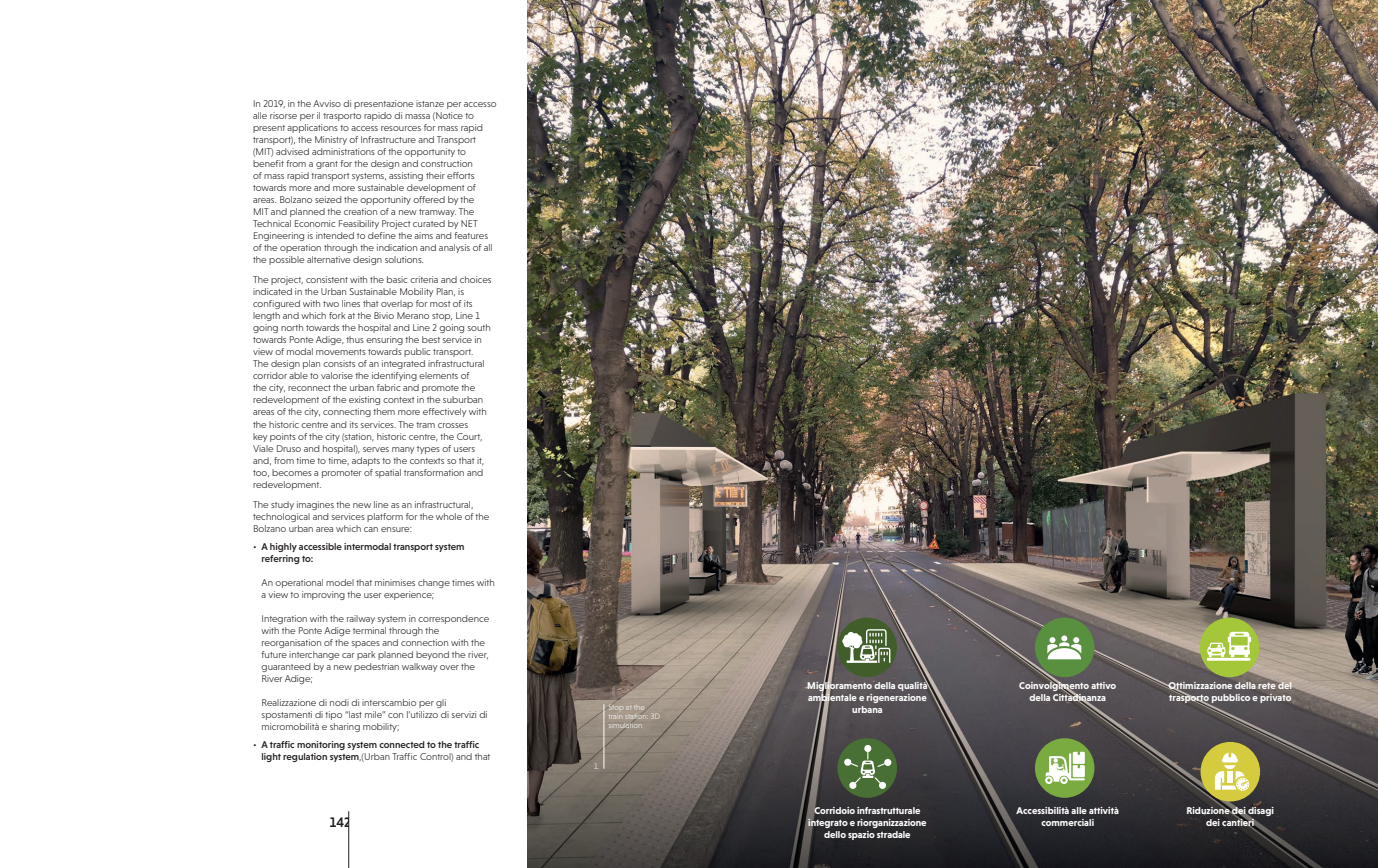
<style>
.page{position:relative;width:1378px;height:868px;background:#fff}
.page>*{position:absolute;margin:0;border:0;box-sizing:border-box;transform-origin:0 0}
.t1{font:500 14px "Niveau Grotesk";color:#231f20}
.t2{font:300 10px/12px "Niveau Grotesk";color:#231f20}
.t3{font:700 10px/12px "Niveau Grotesk";color:#fff;text-align:center}
.t4{font:500 10px/12px "Niveau Grotesk";color:#231f20}
.t5{font:300 8px/9px "Niveau Grotesk";color:#fff}
.s1{font-weight:300}
</style>
<div class="page">
<hr style="left:348px;top:811px;width:1px;height:56px;background:#231f20">
<img style="left:527px;top:0;width:851px;height:867px">
<div style="left:837px;top:617px;width:60px;height:60px;background:#415e2a;border-radius:50%"></div>
<svg style="left:842px;top:629px;width:48px;height:33px"></svg>
<div style="left:837px;top:738px;width:60px;height:59px;background:#497034;border-radius:50%"></div>
<svg style="left:844px;top:744px;width:47px;height:45px"></svg>
<div style="left:1035px;top:617px;width:59px;height:60px;background:#58903f;border-radius:50%"></div>
<svg style="left:1047px;top:635px;width:34px;height:24px"></svg>
<div style="left:1035px;top:738px;width:59px;height:59px;background:#79ab41;border-radius:50%"></div>
<svg style="left:1045px;top:751px;width:40px;height:33px"></svg>
<div style="left:1199px;top:617px;width:60px;height:60px;background:#a4c639;border-radius:50%"></div>
<svg style="left:1207px;top:631px;width:44px;height:29px"></svg>
<div style="left:1200px;top:741px;width:60px;height:60px;background:#d4cb3e;border-radius:50%"></div>
<svg style="left:1215px;top:752px;width:34px;height:38px"></svg>
<hr style="left:604px;top:704px;width:1px;height:64px;background:#fff">
<p class="t2" style="left:253px;top:97px;width:245px">In 2019, in the Avviso di presentazione istanze per accesso alle risorse per il trasporto rapido di massa (Notice to present applications to access resources for mass rapid transport), the Ministry of Infrastructure and Transport (MIT) advised administrations of the opportunity to benefit from a grant for the design and construction<br>of mass rapid transport systems, assisting their efforts towards more and more sustainable development of areas. Bolzano seized the opportunity offered by the<br>MIT and planned the creation of a new tramway. The Technical Economic Feasibility Project curated by NET Engineering is intended to define the aims and features of the operation through the indication and analysis of all the possible alternative design solutions.</p>
<p class="t2" style="left:253px;top:274px;width:240px">The project, consistent with the basic criteria and choices indicated in the Urban Sustainable Mobility Plan, is configured with two lines that overlap for most of its length and which fork at the Bivio Merano stop, Line 1 going north towards the hospital and Line 2 going south towards Ponte Adige, thus ensuring the best service in view of modal movements towards public transport.<br>The design plan consists of an integrated infrastructural corridor able to valorise the identifying elements of<br>the city, reconnect the urban fabric and promote the redevelopment of the existing context in the suburban areas of the city, connecting them more effectively with the historic centre and its services. The tram crosses<br>key points of the city (station, historic centre, the Court, Viale Druso and hospital), serves many types of users and, from time to time, adapts to the contexts so that it, too, becomes a promoter of spatial transformation and redevelopment.</p>
<p class="t2" style="left:253px;top:498px;width:238px">The study imagines the new line as an infrastructural, technological and services platform for the whole of the<br>Bolzano urban area which can ensure:</p>
<p class="t4" style="left:261px;top:540px;width:204px;text-indent:-8px"><span class="s1">•</span> A highly accessible intermodal transport system referring to:</p>
<p class="t2" style="left:261px;top:576px;width:235px">An operational model that minimises change times with a view to improving the user experience;</p>
<p class="t2" style="left:261px;top:612px;width:229px">Integration with the railway system in correspondence with the Ponte Adige terminal through the reorganisation of the spaces and connection with the future interchange car park planned beyond the river, guaranteed by a new pedestrian walkway over the River Adige;</p>
<p class="t2" style="left:261px;top:696px;width:228px">Realizzazione di nodi di interscambio per gli spostamenti di tipo “last mile” con l’utilizzo di servizi di micromobilità e sharing mobility;</p>
<p class="t4" style="left:261px;top:738px;width:230px;text-indent:-8px"><span class="s1">•</span> A traffic monitoring system connected to the traffic light regulation system<span class="s1">,(Urban Traffic Control) and that</span></p>
<h1 class="t1" style="left:330px;top:813px;width:22px">142</h1>
<p class="t5" style="left:608px;top:702px;width:53px">Stop at the train station: 3D simulation</p>
<p class="t5" style="left:594px;top:761px;width:7px">1.</p>
<p class="t3" style="left:807px;top:679px;width:122px">Miglioramento della qualità ambientale e rigenerazione urbana</p>
<p class="t3" style="left:1019px;top:679px;width:99px">Coinvolgimento attivo della Cittadinanza</p>
<p class="t3" style="left:1168px;top:679px;width:125px;text-align:left">Ottimizzazione della rete del trasporto pubblico e privato</p>
<p class="t3" style="left:808px;top:804px;width:120px">Corridoio infrastrutturale integrato e riorganizzazione dello spazio stradale</p>
<p class="t3" style="left:1016px;top:804px;width:104px">Accessibilità alle attività commerciali</p>
<p class="t3" style="left:1186px;top:804px;width:89px">Riduzione dei disagi dei cantieri</p>
</div>
